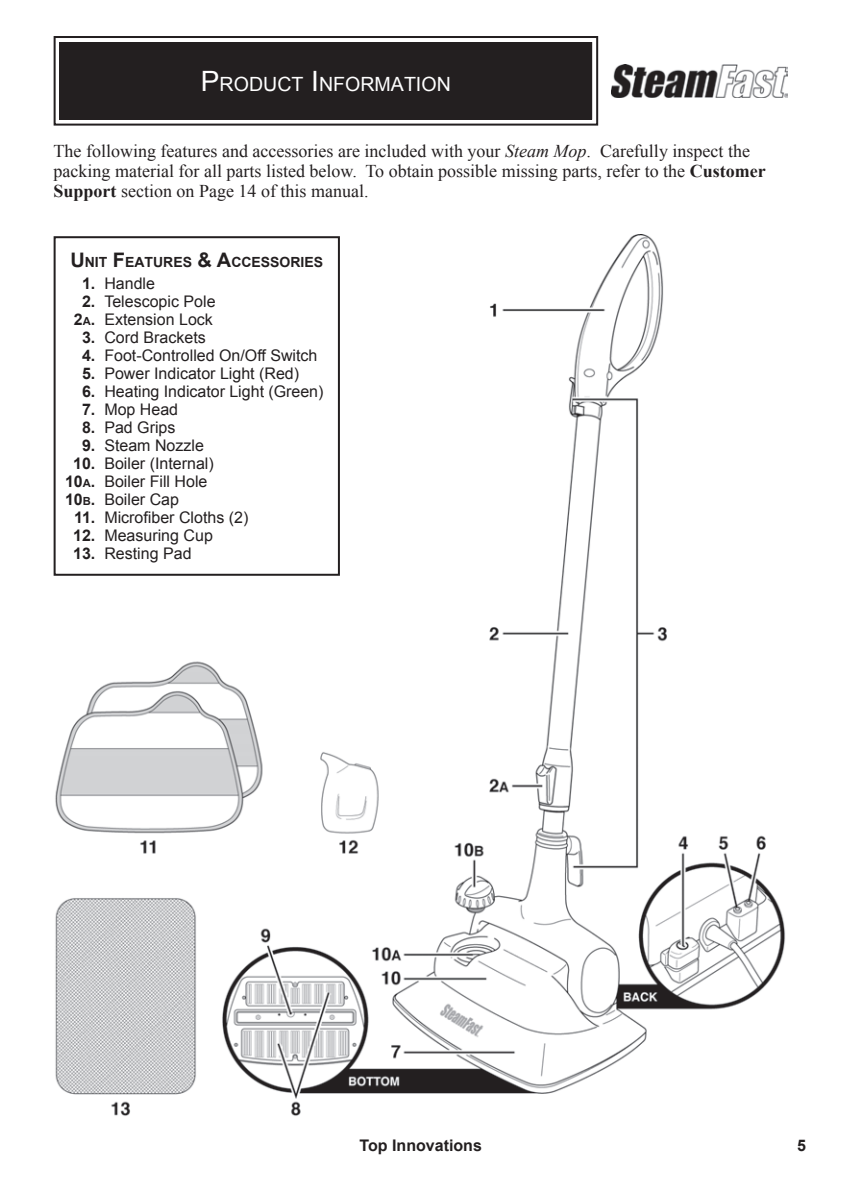
<style>
.page{position:relative;width:842px;height:1191px;background:#fff}
.page>*{position:absolute;margin:0;border:0;box-sizing:border-box;transform-origin:0 0}
.t1{font:19.6px "Arial";color:#fff}
.t2{font:18px/20px "Times New Roman";color:#231f20}
.t3{font:16px/18px "Arial";color:#231f20}
.t4{font:700 16px/18px "Arial";color:#231f20;text-align:right}
.t5{font:700 16px "Arial";color:#231f20}
.t6{font:700 14px "Arial";color:#231f20}
.s1{font-size:28px}
.s2{font-style:italic}
.s3{font-weight:700}
.s4{font-size:20px}
.s5{font-size:11.2px}
</style>
<div class="page">
<svg style="left:53px;top:36px;width:546px;height:90px;background:#3d3a3b"></svg>
<div style="left:60px;top:42px;width:532px;height:78px;border:6px solid #231f20"></div>
<img style="left:611px;top:64px;width:177px;height:33px">
<img style="left:55px;top:235px;width:731px;height:881px">
<div style="left:54px;top:236px;width:286px;height:340px;border:2px solid #231f20"></div>
<p class="t1" style="left:201px;top:71px;width:251px"><span class="s1">P</span>RODUCT <span class="s1">I</span>NFORMATION</p>
<p class="t2" style="left:54px;top:140px;width:714px">The following features and accessories are included with your <span class="s2">Steam Mop</span>. Carefully inspect the packing material for all parts listed below. To obtain possible missing parts, refer to the <span class="s3">Customer<br>Support</span> section on Page 14 of this manual.</p>
<p class="t6" style="left:70px;top:253px;width:66px"><span class="s4">U</span>NIT <span class="s4">F</span>EATURES</p>
<p class="t6" style="left:198px;top:253px;width:44px"><span class="s4">&amp; A</span>CCESSORIES</p>
<p class="t3" style="left:104px;top:275px;width:221px">Handle<br>Telescopic Pole<br>Extension Lock<br>Cord Brackets<br>Foot-Controlled On/Off Switch<br>Power Indicator Light (Red)<br>Heating Indicator Light (Green)<br>Mop Head<br>Pad Grips<br>Steam Nozzle<br>Boiler (Internal)<br>Boiler Fill Hole<br>Boiler Cap<br>Microfiber Cloths (2)<br>Measuring Cup<br>Resting Pad</p>
<p class="t4" style="left:65px;top:275px;width:32px">1.<br>2.<br>2<span class="s5">A</span>.<br>3.<br>4.<br>5.<br>6.<br>7.<br>8.<br>9.<br>10.<br>10<span class="s5">A</span>.<br>10<span class="s5">B</span>.<br>11.<br>12.<br>13.</p>
<p class="t5" style="left:360px;top:1134px;width:124px">Top Innovations</p>
<p class="t5" style="left:797px;top:1134px;width:10px">5</p>
</div>
